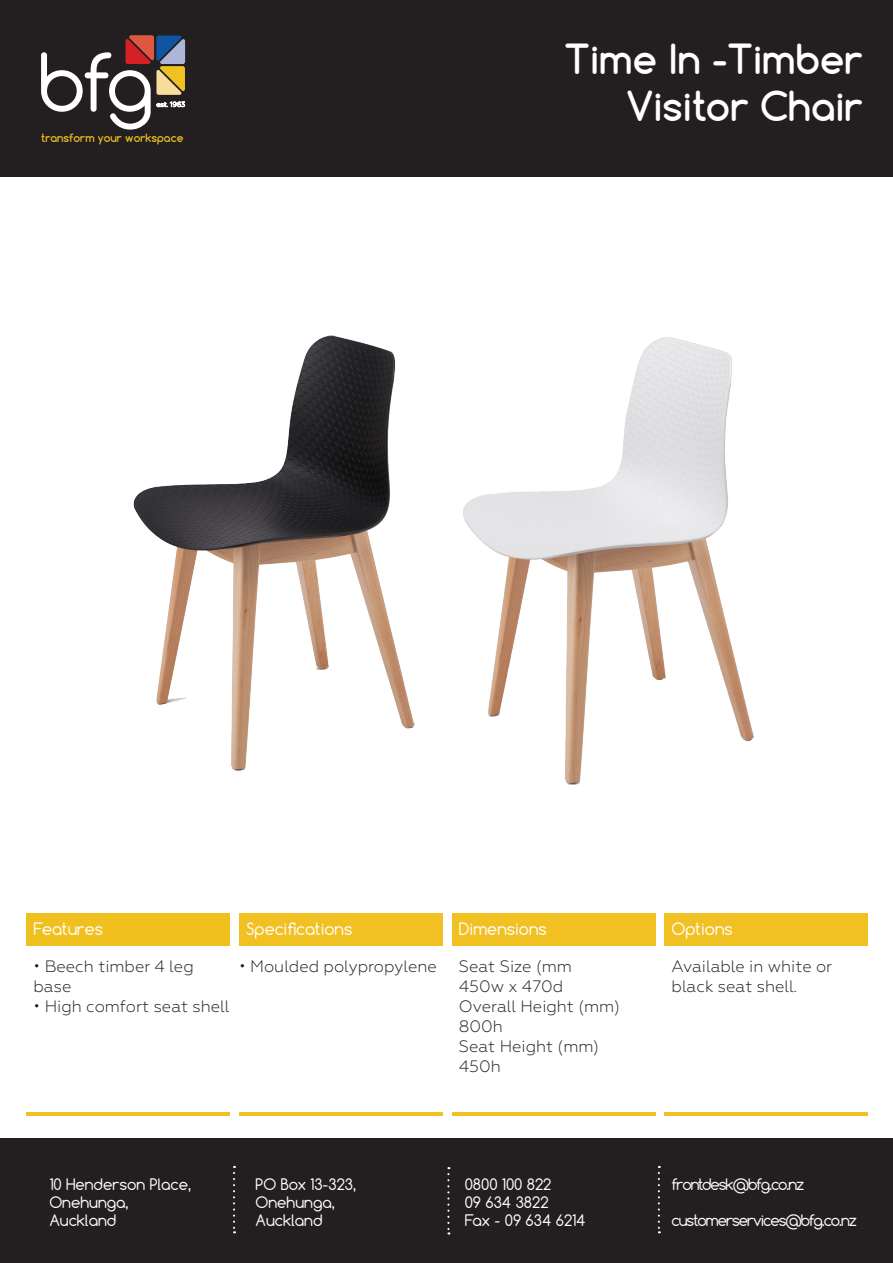
<style>
.page{position:relative;width:893px;height:1263px;background:#fff}
.page>*{position:absolute;margin:0;border:0;box-sizing:border-box;transform-origin:0 0}
.t1{font:700 39px "Comfortaa";color:#fff}
.t2{font:300 16.5px/19.8px "Geometria";color:#231f20}
.t3{font:16.2px "Comfortaa";color:#fff}
.t4{font:15px "Comfortaa";color:#fff}
.t5{font:15px "Comfortaa";letter-spacing:-.07em;color:#fff}
.t6{font:700 10.8px "Comfortaa";color:#eec021}
</style>
<div class="page">
<div style="left:26px;top:913px;width:204px;height:32px;background:#f0c01f"></div>
<div style="left:239px;top:913px;width:204px;height:32px;background:#f1c022"></div>
<div style="left:452px;top:913px;width:203px;height:32px;background:#f1c022"></div>
<div style="left:664px;top:913px;width:204px;height:32px;background:#f1c022"></div>
<hr style="left:26px;top:1112px;width:204px;height:4px;background:#f1c022">
<hr style="left:239px;top:1112px;width:204px;height:4px;background:#f1c022">
<hr style="left:452px;top:1112px;width:203px;height:4px;background:#f1c022">
<hr style="left:664px;top:1112px;width:204px;height:4px;background:#f1c022">
<div style="left:0;top:1139px;width:893px;height:124px;background:#231f20"></div>
<svg style="left:233px;top:1166px;width:2px;height:67px"></svg>
<svg style="left:447px;top:1167px;width:2px;height:67px"></svg>
<svg style="left:658px;top:1166px;width:2px;height:67px"></svg>
<div style="left:0;top:0;width:893px;height:176px;background:#231f20"></div>
<svg style="left:41px;top:35px;width:144px;height:95px"></svg>
<img style="left:133px;top:335px;width:282px;height:436px">
<img style="left:463px;top:337px;width:291px;height:448px">
<p class="t6" style="left:41px;top:131px;width:144px">transform your workspace</p>
<p class="t1" style="left:564px;top:35px;width:300px">Time In -Timber</p>
<p class="t1" style="left:626px;top:82px;width:238px">Visitor Chair</p>
<p class="t3" style="left:34px;top:918px;width:71px">Features</p>
<p class="t3" style="left:246px;top:918px;width:108px">Specifications</p>
<p class="t3" style="left:459px;top:918px;width:89px">Dimensions</p>
<p class="t3" style="left:672px;top:918px;width:63px">Options</p>
<p class="t2" style="left:34px;top:957px;width:162px">• Beech timber 4 leg base</p>
<p class="t2" style="left:34px;top:996px;width:197px">• High comfort seat shell</p>
<p class="t2" style="left:459px;top:957px;width:115px">Seat Size (mm</p>
<p class="t2" style="left:459px;top:976px;width:106px">450w x 470d</p>
<p class="t2" style="left:459px;top:996px;width:162px">Overall Height (mm)</p>
<p class="t2" style="left:459px;top:1016px;width:45px">800h</p>
<p class="t2" style="left:459px;top:1036px;width:142px">Seat Height (mm)</p>
<p class="t2" style="left:459px;top:1056px;width:43px">450h</p>
<p class="t2" style="left:239px;top:957px;width:199px">• Moulded polypropylene</p>
<p class="t2" style="left:672px;top:957px;width:162px">Available in white or black seat shell.</p>
<p class="t4" style="left:49px;top:1174px;width:143px">10 Henderson Place,</p>
<p class="t4" style="left:49px;top:1192px;width:81px">Onehunga,</p>
<p class="t4" style="left:49px;top:1210px;width:68px">Auckland</p>
<p class="t4" style="left:256px;top:1174px;width:102px">PO Box 13-323,</p>
<p class="t4" style="left:256px;top:1192px;width:81px">Onehunga,</p>
<p class="t4" style="left:256px;top:1210px;width:68px">Auckland</p>
<p class="t4" style="left:465px;top:1174px;width:88px">0800 100 822</p>
<p class="t4" style="left:465px;top:1192px;width:85px">09 634 3822</p>
<p class="t4" style="left:465px;top:1210px;width:122px">Fax - 09 634 6214</p>
<p class="t5" style="left:672px;top:1174px;width:134px">frontdesk@bfg.co.nz</p>
<p class="t5" style="left:672px;top:1210px;width:187px">customerservices@bfg.co.nz</p>
</div>
